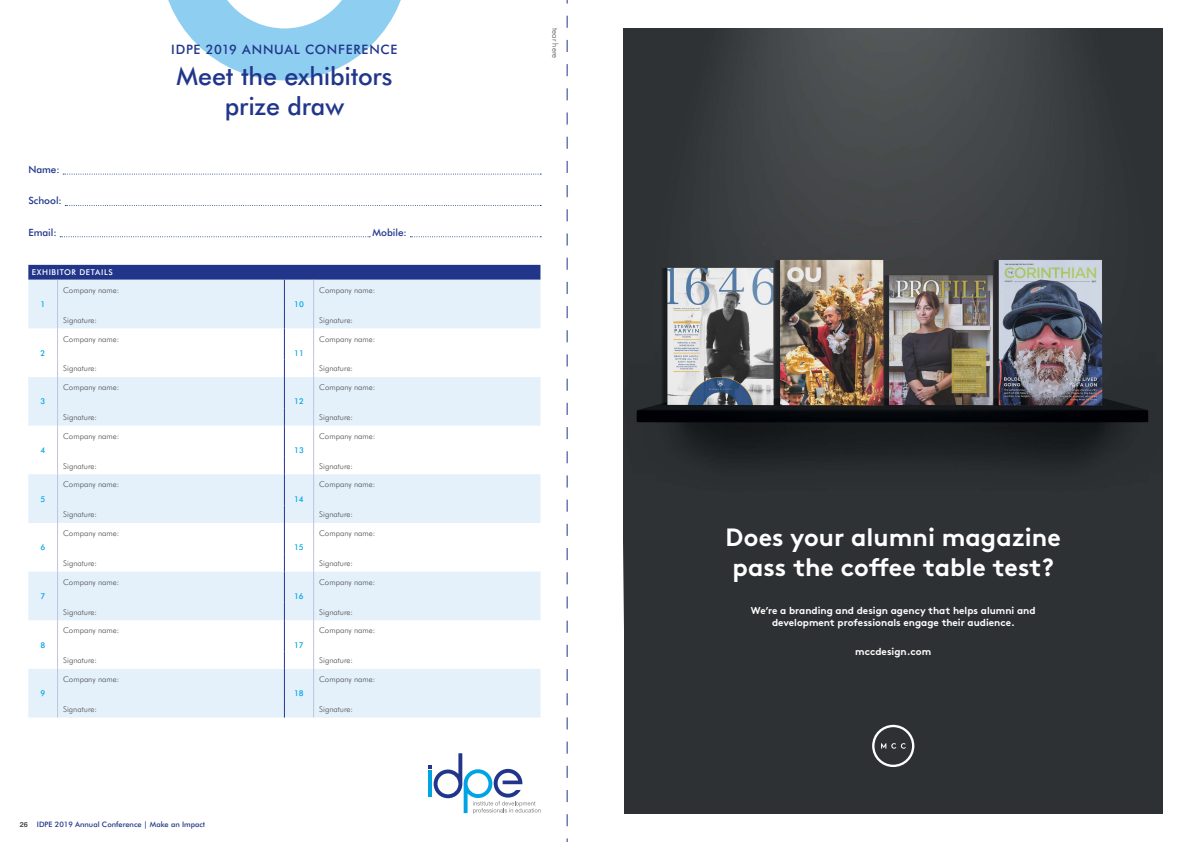
<style>
.page{position:relative;width:1191px;height:842px;background:#fff}
.page>*{position:absolute;margin:0;border:0;box-sizing:border-box;transform-origin:0 0}
.t1{font:700 25px/30px "Brown Std";color:#fff}
.t2{font:500 25px/30px "Futura BT";letter-spacing:-.005em;color:#21368b;text-align:center}
.t3{font:500 13px "Futura BT";letter-spacing:.055em;color:#21368b}
.t4{font:700 10px/12.2px "Brown Std";color:#fff;text-align:center}
.t5{font:500 10px "Futura BT";color:#21368b}
.t6{font:300 8px "Futura BT";color:#4d4d4f}
.t7{font:500 8px "Futura BT";color:#00a4e3}
.t8{font:500 8px "Futura BT";letter-spacing:.075em;color:#fff}
.t9{font:500 7.5px "Futura BT";color:#21368b}
.s1{font-family:"Swiss 721 BT";font-weight:700;font-size:7.2px;color:#4d4d4f}
</style>
<div class="page">
<svg style="left:566px;top:0;width:1px;height:842px"></svg>
<svg style="left:168px;top:0;width:233px;height:80px"></svg>
<div style="left:28px;top:265px;width:512px;height:15px;background:#21368b"></div>
<svg style="left:28px;top:280px;width:512px;height:437px;fill:#e4f1fb"></svg>
<hr style="left:284px;top:280px;width:1px;height:31px;background:#21368b">
<svg style="left:284px;top:311px;width:1px;height:17px"></svg>
<hr style="left:284px;top:328px;width:1px;height:32px;background:#21368b">
<svg style="left:284px;top:360px;width:1px;height:17px"></svg>
<hr style="left:284px;top:377px;width:1px;height:31px;background:#21368b">
<svg style="left:284px;top:408px;width:1px;height:18px"></svg>
<hr style="left:284px;top:426px;width:1px;height:31px;background:#21368b">
<svg style="left:284px;top:457px;width:1px;height:17px"></svg>
<hr style="left:284px;top:474px;width:1px;height:31px;background:#21368b">
<svg style="left:284px;top:505px;width:1px;height:18px"></svg>
<hr style="left:284px;top:523px;width:1px;height:31px;background:#21368b">
<svg style="left:284px;top:554px;width:1px;height:18px"></svg>
<hr style="left:284px;top:572px;width:1px;height:31px;background:#21368b">
<svg style="left:284px;top:603px;width:1px;height:17px"></svg>
<hr style="left:284px;top:620px;width:1px;height:31px;background:#21368b">
<svg style="left:284px;top:651px;width:1px;height:18px"></svg>
<hr style="left:284px;top:669px;width:1px;height:31px;background:#21368b">
<svg style="left:284px;top:700px;width:1px;height:17px"></svg>
<hr style="left:57px;top:280px;width:1px;height:31px;background:#c2c2df">
<svg style="left:57px;top:311px;width:1px;height:17px"></svg>
<hr style="left:57px;top:328px;width:1px;height:32px;background:#c2c2df">
<svg style="left:57px;top:360px;width:1px;height:17px"></svg>
<hr style="left:57px;top:377px;width:1px;height:31px;background:#c2c2df">
<svg style="left:57px;top:408px;width:1px;height:18px"></svg>
<hr style="left:57px;top:426px;width:1px;height:31px;background:#c2c2df">
<svg style="left:57px;top:457px;width:1px;height:17px"></svg>
<hr style="left:57px;top:474px;width:1px;height:31px;background:#c2c2df">
<svg style="left:57px;top:505px;width:1px;height:18px"></svg>
<hr style="left:57px;top:523px;width:1px;height:31px;background:#c2c2df">
<svg style="left:57px;top:554px;width:1px;height:18px"></svg>
<hr style="left:57px;top:572px;width:1px;height:31px;background:#c2c2df">
<svg style="left:57px;top:603px;width:1px;height:17px"></svg>
<hr style="left:57px;top:620px;width:1px;height:31px;background:#c2c2df">
<svg style="left:57px;top:651px;width:1px;height:18px"></svg>
<hr style="left:57px;top:669px;width:1px;height:31px;background:#c2c2df">
<svg style="left:57px;top:700px;width:1px;height:17px"></svg>
<hr style="left:313px;top:280px;width:1px;height:31px;background:#c2c2df">
<svg style="left:313px;top:311px;width:1px;height:17px"></svg>
<hr style="left:313px;top:328px;width:1px;height:32px;background:#c2c2df">
<svg style="left:313px;top:360px;width:1px;height:17px"></svg>
<hr style="left:313px;top:377px;width:1px;height:31px;background:#c2c2df">
<svg style="left:313px;top:408px;width:1px;height:18px"></svg>
<hr style="left:313px;top:426px;width:1px;height:31px;background:#c2c2df">
<svg style="left:313px;top:457px;width:1px;height:17px"></svg>
<hr style="left:313px;top:474px;width:1px;height:31px;background:#c2c2df">
<svg style="left:313px;top:505px;width:1px;height:18px"></svg>
<hr style="left:313px;top:523px;width:1px;height:31px;background:#c2c2df">
<svg style="left:313px;top:554px;width:1px;height:18px"></svg>
<hr style="left:313px;top:572px;width:1px;height:31px;background:#c2c2df">
<svg style="left:313px;top:603px;width:1px;height:17px"></svg>
<hr style="left:313px;top:620px;width:1px;height:31px;background:#c2c2df">
<svg style="left:313px;top:651px;width:1px;height:18px"></svg>
<hr style="left:313px;top:669px;width:1px;height:31px;background:#c2c2df">
<svg style="left:313px;top:700px;width:1px;height:17px"></svg>
<svg style="left:428px;top:753px;width:112px;height:61px"></svg>
<svg style="left:63px;top:174px;width:478px;height:1px"></svg>
<svg style="left:65px;top:205px;width:476px;height:1px"></svg>
<svg style="left:60px;top:236px;width:310px;height:1px"></svg>
<svg style="left:410px;top:236px;width:131px;height:1px"></svg>
<div style="left:624px;top:28px;width:538px;height:786px;background:#2e3133"></div>
<img style="left:636px;top:28px;width:513px;height:438px">
<svg style="left:872px;top:725px;width:42px;height:42px"></svg>
<h2 class="t3" style="left:171px;top:42px;width:228px">IDPE 2019 ANNUAL CONFERENCE</h2>
<h1 class="t2" style="left:176px;top:61px;width:218px">Meet the exhibitors prize draw</h1>
<p class="t5" style="left:28px;top:163px;width:33px">Name:</p>
<p class="t5" style="left:28px;top:195px;width:35px">School:</p>
<p class="t5" style="left:28px;top:226px;width:30px">Email:</p>
<p class="t5" style="left:372px;top:226px;width:36px">Mobile:</p>
<p class="t8" style="left:32px;top:267px;width:82px">EXHIBITOR DETAILS</p>
<p class="t7" style="left:41px;top:299px;width:6px">1</p>
<p class="t6" style="left:63px;top:285px;width:58px">Company name:</p>
<p class="t7" style="left:294px;top:299px;width:11px">10</p>
<p class="t6" style="left:319px;top:285px;width:58px">Company name:</p>
<p class="t6" style="left:63px;top:315px;width:35px">Signature:</p>
<p class="t6" style="left:319px;top:315px;width:35px">Signature:</p>
<p class="t6" style="left:63px;top:334px;width:58px">Company name:</p>
<p class="t6" style="left:319px;top:334px;width:58px">Company name:</p>
<p class="t7" style="left:41px;top:348px;width:6px">2</p>
<p class="t7" style="left:294px;top:348px;width:11px">11</p>
<p class="t6" style="left:63px;top:364px;width:35px">Signature:</p>
<p class="t6" style="left:319px;top:364px;width:35px">Signature:</p>
<p class="t6" style="left:63px;top:382px;width:58px">Company name:</p>
<p class="t6" style="left:319px;top:382px;width:58px">Company name:</p>
<p class="t7" style="left:41px;top:397px;width:6px">3</p>
<p class="t7" style="left:294px;top:397px;width:11px">12</p>
<p class="t6" style="left:63px;top:412px;width:35px">Signature:</p>
<p class="t6" style="left:319px;top:412px;width:35px">Signature:</p>
<p class="t6" style="left:63px;top:431px;width:58px">Company name:</p>
<p class="t6" style="left:319px;top:431px;width:58px">Company name:</p>
<p class="t7" style="left:41px;top:445px;width:6px">4</p>
<p class="t7" style="left:294px;top:445px;width:11px">13</p>
<p class="t6" style="left:63px;top:461px;width:35px">Signature:</p>
<p class="t6" style="left:319px;top:461px;width:35px">Signature:</p>
<p class="t6" style="left:63px;top:480px;width:58px">Company name:</p>
<p class="t6" style="left:319px;top:480px;width:58px">Company name:</p>
<p class="t7" style="left:40px;top:494px;width:6px">5</p>
<p class="t7" style="left:294px;top:494px;width:11px">14</p>
<p class="t6" style="left:63px;top:509px;width:35px">Signature:</p>
<p class="t6" style="left:319px;top:509px;width:35px">Signature:</p>
<p class="t6" style="left:63px;top:528px;width:58px">Company name:</p>
<p class="t6" style="left:319px;top:528px;width:58px">Company name:</p>
<p class="t7" style="left:40px;top:543px;width:6px">6</p>
<p class="t7" style="left:294px;top:543px;width:11px">15</p>
<p class="t6" style="left:63px;top:558px;width:35px">Signature:</p>
<p class="t6" style="left:319px;top:558px;width:35px">Signature:</p>
<p class="t6" style="left:63px;top:577px;width:58px">Company name:</p>
<p class="t6" style="left:319px;top:577px;width:58px">Company name:</p>
<p class="t7" style="left:40px;top:591px;width:6px">7</p>
<p class="t7" style="left:294px;top:591px;width:11px">16</p>
<p class="t6" style="left:63px;top:607px;width:35px">Signature:</p>
<p class="t6" style="left:319px;top:607px;width:35px">Signature:</p>
<p class="t6" style="left:63px;top:626px;width:58px">Company name:</p>
<p class="t6" style="left:319px;top:626px;width:58px">Company name:</p>
<p class="t7" style="left:40px;top:640px;width:6px">8</p>
<p class="t7" style="left:294px;top:640px;width:11px">17</p>
<p class="t6" style="left:63px;top:655px;width:35px">Signature:</p>
<p class="t6" style="left:319px;top:655px;width:35px">Signature:</p>
<p class="t6" style="left:63px;top:674px;width:58px">Company name:</p>
<p class="t6" style="left:319px;top:674px;width:58px">Company name:</p>
<p class="t7" style="left:40px;top:688px;width:6px">9</p>
<p class="t7" style="left:294px;top:688px;width:11px">18</p>
<p class="t6" style="left:63px;top:704px;width:35px">Signature:</p>
<p class="t6" style="left:319px;top:704px;width:35px">Signature:</p>
<p class="t9" style="left:20px;top:820px;width:187px"><span class="s1">26</span> IDPE 2019 Annual Conference | Make an Impact</p>
<p class="t6" style="left:560px;top:28px;width:31px;rotate:90deg">tear here</p>
<h1 class="t1" style="left:725px;top:523px;width:337px">Does your alumni magazine pass the coffee table test?</h1>
<p class="t4" style="left:751px;top:604px;width:286px">We’re a branding and design agency that helps alumni and development professionals engage their audience.</p>
<p class="t4" style="left:855px;top:646px;width:78px">mccdesign.com</p>
</div>
